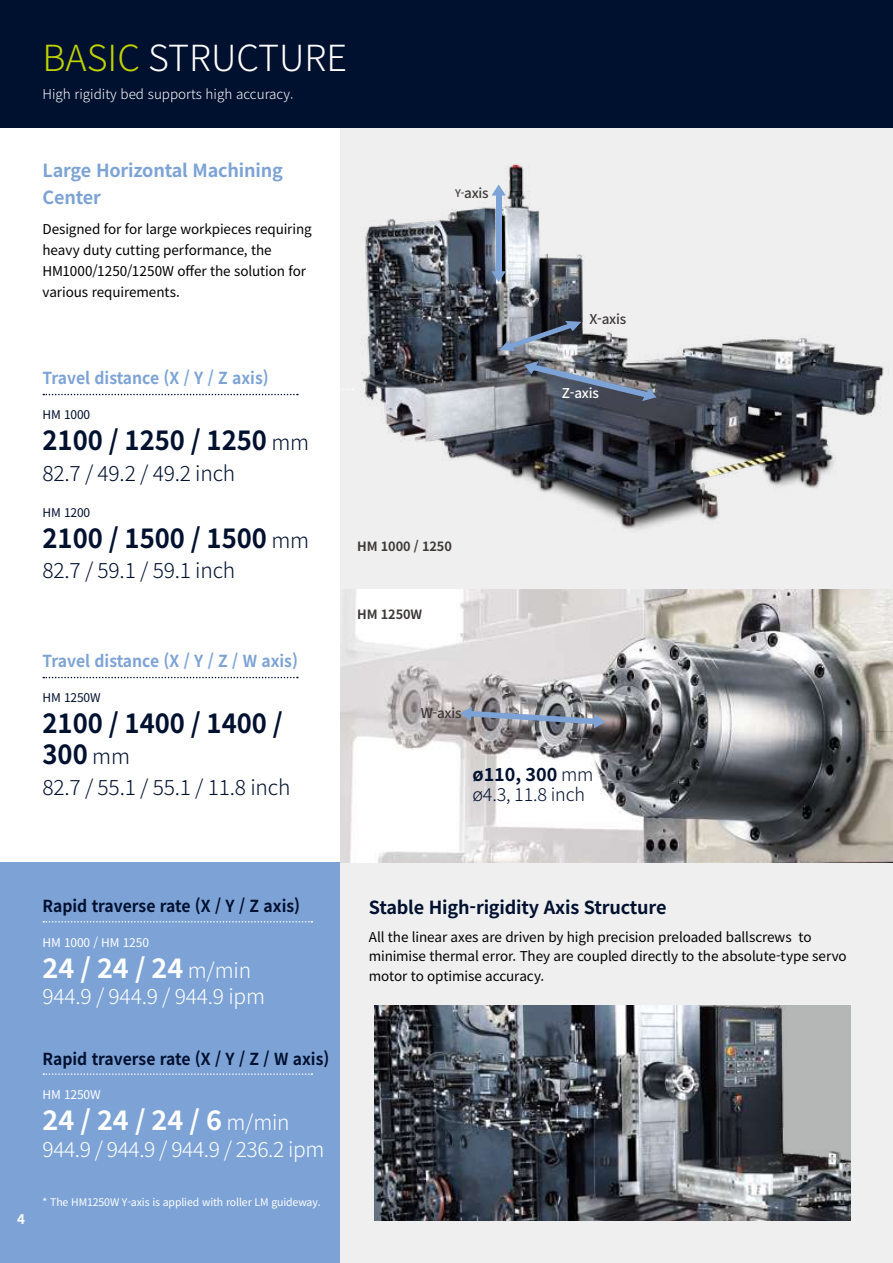
<style>
.page{position:relative;width:893px;height:1263px;background:#fff}
.page>*{position:absolute;margin:0;border:0;box-sizing:border-box;transform-origin:0 0}
.t1{font:300 36px "Noto Sans KR";color:#fff}
.t2{font:700 27px/30.8px "Noto Sans KR";color:#00102f;scale:.95 1}
.t3{font:700 27px "Noto Sans KR";color:#fff}
.t4{font:300 21px "Noto Sans KR";letter-spacing:-.01em;color:#00102f}
.t5{font:300 21px "Noto Sans KR";letter-spacing:-.02em;color:#fff}
.t6{font:700 18px "Noto Sans KR";letter-spacing:-.01em;color:#00102f}
.t7{font:700 18px/27px "Noto Sans KR";letter-spacing:-.01em;color:#7da3d6}
.t8{font:300 18px/19.5px "Noto Sans KR";letter-spacing:-.01em;color:#00102f}
.t9{font:700 16.5px "Noto Sans KR";color:#00102f;scale:.95 1}
.t10{font:700 16.5px "Noto Sans KR";color:#7da3d6;scale:.95 1}
.t11{font:13.5px/21px "Noto Sans KR";letter-spacing:-.01em;color:#000}
.t12{font:300 13.5px "Noto Sans KR";color:#fff}
.t13{font:500 13.5px "Noto Sans KR";letter-spacing:-.02em;color:#3e3a39}
.t14{font:500 13.5px "Noto Sans KR";color:#fff}
.t15{font:700 13.5px "Noto Sans KR";color:#fff}
.t16{font:700 12.75px "Noto Sans KR";letter-spacing:-.01em;color:#3e3a39}
.t17{font:12px "Noto Sans KR";letter-spacing:-.01em;color:#fff}
.t18{font:12px "Noto Sans KR";letter-spacing:-.01em;color:#00102f}
.t19{font:10.5px "Noto Sans KR";letter-spacing:-.01em;color:#fff}
.s1{color:#bfd200}
.s2{font-weight:300;font-size:21px}
.s3{font-size:10.5px}
.s4{font-weight:700}
</style>
<div class="page">
<div style="left:340px;top:77px;width:553px;height:512px;background:#efefef"></div>
<div style="left:0;top:0;width:893px;height:128px;background:#00102f"></div>
<div style="left:0;top:862px;width:340px;height:401px;background:#7da3d6"></div>
<div style="left:340px;top:862px;width:553px;height:401px;background:#efefef"></div>
<svg style="left:43px;top:921px;width:269px;height:1px"></svg>
<svg style="left:43px;top:1073px;width:269px;height:2px"></svg>
<svg style="left:43px;top:389px;width:310px;height:6px"></svg>
<svg style="left:43px;top:676px;width:256px;height:2px"></svg>
<img style="left:340px;top:589px;width:553px;height:273px">
<img style="left:374px;top:1005px;width:476px;height:215px">
<img style="left:353px;top:164px;width:536px;height:366px">
<svg style="left:491px;top:184px;width:15px;height:12px"></svg>
<svg style="left:491px;top:271px;width:15px;height:11px"></svg>
<div style="left:496px;top:193px;width:5px;height:81px;background:#7da3d6"></div>
<svg style="left:495px;top:317px;width:165px;height:87px"></svg>
<svg style="left:460px;top:707px;width:145px;height:21px;background:#8991a1"></svg>
<h1 class="t1" style="left:43px;top:38px;width:306px"><span class="s1">BASIC</span> STRUCTURE</h1>
<p class="t12" style="left:43px;top:87px;width:252px">High rigidity bed supports high accuracy.</p>
<h3 class="t7" style="left:43px;top:158px;width:242px">Large Horizontal Machining<br>Center</h3>
<p class="t11" style="left:43px;top:219px;width:271px">Designed for for large workpieces requiring heavy duty cutting performance, the HM1000/1250/1250W offer the solution for various requirements.</p>
<p class="t10" style="left:43px;top:369px;width:240px">Travel distance (X / Y / Z axis)</p>
<p class="t18" style="left:43px;top:408px;width:49px">HM 1000</p>
<h2 class="t2" style="left:43px;top:425px;width:282px">2100 / 1250 / 1250 <span class="s2">mm</span></h2>
<h3 class="t4" style="left:43px;top:461px;width:194px">82.7 / 49.2 / 49.2 inch</h3>
<p class="t18" style="left:43px;top:506px;width:49px">HM 1200</p>
<h2 class="t2" style="left:43px;top:523px;width:282px">2100 / 1500 / 1500 <span class="s2">mm</span></h2>
<h3 class="t4" style="left:43px;top:559px;width:194px">82.7 / 59.1 / 59.1 inch</h3>
<p class="t10" style="left:43px;top:652px;width:270px">Travel distance (X / Y / Z / W axis)</p>
<p class="t18" style="left:43px;top:691px;width:60px">HM 1250W</p>
<h2 class="t2" style="left:43px;top:708px;width:254px">2100 / 1400 / 1400 /<br>300 <span class="s2">mm</span></h2>
<h3 class="t4" style="left:43px;top:775px;width:249px">82.7 / 55.1 / 55.1 / 11.8 inch</h3>
<p class="t13" style="left:455px;top:185px;width:35px"><span class="s3">Y-</span>axis</p>
<p class="t16" style="left:357px;top:539px;width:96px">HM 1000 / 1250</p>
<p class="t16" style="left:357px;top:607px;width:66px">HM 1250W</p>
<p class="t13" style="left:421px;top:705px;width:42px">W-axis</p>
<p class="t13" style="left:589px;top:312px;width:38px">X-axis</p>
<p class="t14" style="left:562px;top:385px;width:38px">Z-axis</p>
<h3 class="t8" style="left:472px;top:765px;width:122px"><span class="s4">ø110, 300</span> mm ø4.3, 11.8 inch</h3>
<p class="t15" style="left:17px;top:1211px;width:9px">4</p>
<p class="t9" style="left:43px;top:897px;width:273px">Rapid traverse rate (X / Y / Z axis)</p>
<p class="t17" style="left:43px;top:935px;width:108px">HM 1000 / HM 1250</p>
<h2 class="t3" style="left:43px;top:952px;width:210px">24 / 24 / 24 <span class="s2">m/min</span></h2>
<h3 class="t5" style="left:43px;top:985px;width:224px">944.9 / 944.9 / 944.9 ipm</h3>
<p class="t9" style="left:43px;top:1049px;width:303px">Rapid traverse rate (X / Y / Z / W axis)</p>
<p class="t17" style="left:43px;top:1088px;width:60px">HM 1250W</p>
<h2 class="t3" style="left:43px;top:1105px;width:249px">24 / 24 / 24 / 6 <span class="s2">m/min</span></h2>
<h3 class="t5" style="left:43px;top:1137px;width:283px">944.9 / 944.9 / 944.9 / 236.2 ipm</h3>
<p class="t19" style="left:43px;top:1196px;width:280px">* The HM1250W Y-axis is applied with roller LM guideway.</p>
<h3 class="t6" style="left:369px;top:897px;width:299px">Stable High-rigidity Axis Structure</h3>
<p class="t11" style="left:369px;top:927px;width:479px;line-height:19.5px">All the linear axes are driven by high precision preloaded ballscrews to minimise thermal error. They are coupled directly to the absolute-type servo motor to optimise accuracy.</p>
</div>
